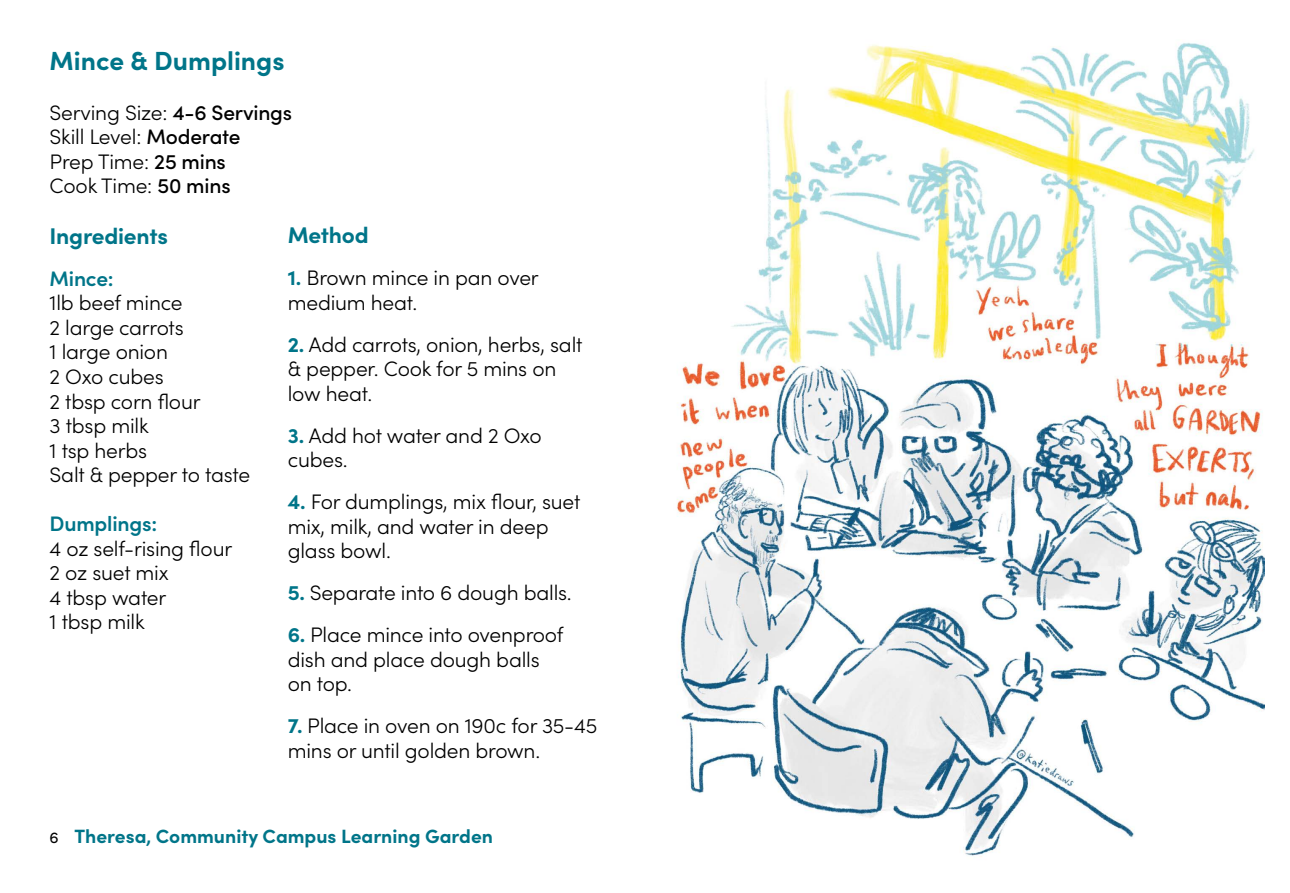
<style>
.page{position:relative;width:1290px;height:893px;background:#fff}
.page>*{position:absolute;margin:0;border:0;box-sizing:border-box;transform-origin:0 0}
.t1{font:700 26.25px "Sofia Pro";color:#007589}
.t2{font:700 22.75px "Sofia Pro";letter-spacing:-.01em;color:#007589}
.t3{font:300 21px/24.5px "Sofia Pro";letter-spacing:-.01em;color:#000}
.t4{font:600 21px "Sofia Pro";letter-spacing:-.01em;color:#007589}
.t5{font:700 19.25px "Sofia Pro";color:#007589}
.t6{font:15.75px "Sofia Pro";color:#000}
.s1{font-weight:500}
.s2{font-weight:700;color:#007589}
</style>
<div class="page">
<img style="left:677px;top:42px;width:587px;height:815px">
<p class="t1" style="left:50px;top:40px;width:236px">Mince &amp; Dumplings</p>
<p class="t3" style="left:50px;top:99px;width:244px">Serving Size: <span class="s1">4-6 Servings<br></span>Skill Level: <span class="s1">Moderate<br></span>Prep Time: <span class="s1">25 mins<br></span>Cook Time: <span class="s1">50 mins</span></p>
<p class="t2" style="left:50px;top:218px;width:120px">Ingredients</p>
<p class="t4" style="left:50px;top:263px;width:66px">Mince:</p>
<p class="t3" style="left:50px;top:290px;width:202px">1lb beef mince<br>2 large carrots<br>1 large onion<br>2 Oxo cubes<br>2 tbsp corn flour<br>3 tbsp milk<br>1 tsp herbs<br>Salt &amp; pepper to taste</p>
<p class="t4" style="left:50px;top:508px;width:109px">Dumplings:</p>
<p class="t3" style="left:50px;top:535px;width:184px">4 oz self-rising flour<br>2 oz suet mix<br>4 tbsp water<br>1 tbsp milk</p>
<p class="t2" style="left:288px;top:218px;width:82px">Method</p>
<p class="t3" style="left:288px;top:264px;width:253px"><span class="s2">1.</span> Brown mince in pan over medium heat.</p>
<p class="t3" style="left:288px;top:331px;width:296px"><span class="s2">2.</span> Add carrots, onion, herbs, salt &amp; pepper. Cook for 5 mins on low heat.</p>
<p class="t3" style="left:288px;top:422px;width:255px"><span class="s2">3.</span> Add hot water and 2 Oxo cubes.</p>
<p class="t3" style="left:288px;top:488px;width:294px"><span class="s2">4.</span> For dumplings, mix flour, suet mix, milk, and water in deep glass bowl.</p>
<p class="t3" style="left:288px;top:579px;width:286px"><span class="s2">5.</span> Separate into 6 dough balls.</p>
<p class="t3" style="left:288px;top:621px;width:277px"><span class="s2">6.</span> Place mince into ovenproof dish and place dough balls on top.</p>
<p class="t3" style="left:288px;top:712px;width:311px"><span class="s2">7.</span> Place in oven on 190c for 35-45 mins or until golden brown.</p>
<p class="t6" style="left:50px;top:826px;width:11px">6</p>
<p class="t5" style="left:74px;top:822px;width:420px">Theresa, Community Campus Learning Garden</p>
</div>
